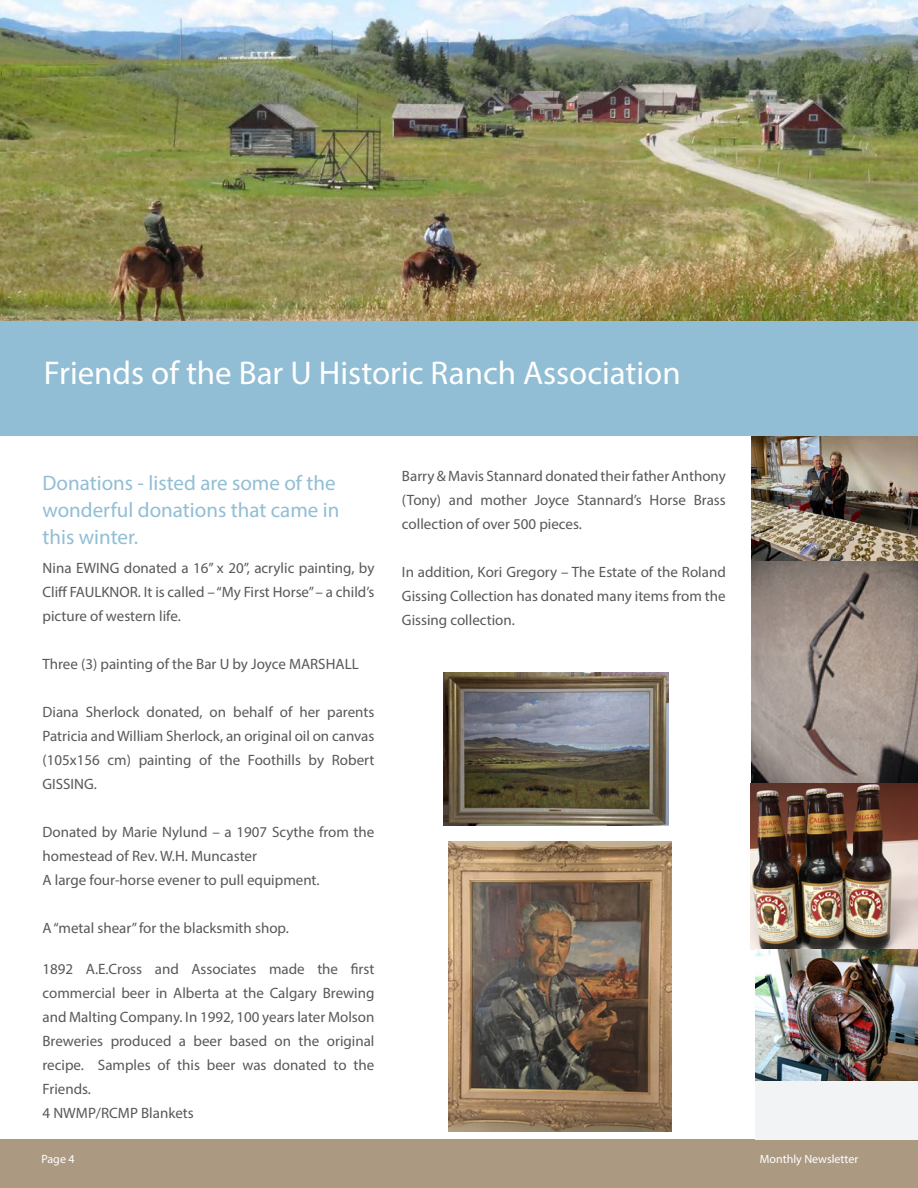
<style>
.page{position:relative;width:918px;height:1188px;background:#fff}
.page>*{position:absolute;margin:0;border:0;box-sizing:border-box;transform-origin:0 0}
.H_1_White{font:33px "Myriad Pro";color:#fff}
.Paragraph_Intro{font:21px/27px "Myriad Pro";color:#91bed4}
.B_1{font:15px/24px "Myriad Pro";color:#57585a;text-align:justify}
.t1{font:12px "Myriad Pro";color:#fff}
</style>
<div class="page">
<div style="left:0;top:1140px;width:918px;height:48px;background:#ab9982"></div>
<img style="left:0;top:0;width:918px;height:321px">
<div style="left:0;top:321px;width:918px;height:115px;background:#91bed4"></div>
<div style="left:756px;top:1006px;width:162px;height:134px;background:#f2f3f4"></div>
<img style="left:449px;top:841px;width:222px;height:290px">
<img style="left:751px;top:436px;width:167px;height:513px">
<img style="left:443px;top:673px;width:226px;height:153px">
<img style="left:756px;top:950px;width:162px;height:130px">
<p class="H_1_White" style="left:44px;top:352px;width:638px">Friends of the Bar U Historic Ranch Association</p>
<p class="Paragraph_Intro" style="left:43px;top:470px;width:298px">Donations - listed are some of the wonderful donations that came in this winter.</p>
<p class="B_1" style="left:43px;top:555px;width:333px">Nina EWING donated a 16” x 20”, acrylic painting, by Cliff FAULKNOR. It is called – “My First Horse” – a child’s picture of western life.</p>
<p class="B_1" style="left:43px;top:651px;width:318px">Three (3) painting of the Bar U by Joyce MARSHALL</p>
<p class="B_1" style="left:43px;top:699px;width:333px">Diana Sherlock donated, on behalf of her parents Patricia and William Sherlock, an original oil on canvas (105x156 cm) painting of the Foothills by Robert GISSING.</p>
<p class="B_1" style="left:43px;top:819px;width:333px">Donated by Marie Nylund – a 1907 Scythe from the homestead of Rev. W.H. Muncaster</p>
<p class="B_1" style="left:43px;top:867px;width:279px">A large four-horse evener to pull equipment.</p>
<p class="B_1" style="left:43px;top:915px;width:248px">A “metal shear” for the blacksmith shop.</p>
<p class="B_1" style="left:43px;top:956px;width:333px">1892 A.E.Cross and Associates made the first commercial beer in Alberta at the Calgary Brewing and Malting Company. In 1992, 100 years later Molson Breweries produced a beer based on the original recipe. Samples of this beer was donated to the Friends.</p>
<p class="B_1" style="left:43px;top:1100px;width:153px">4 NWMP/RCMP Blankets</p>
<p class="B_1" style="left:402px;top:464px;width:325px">Barry &amp; Mavis Stannard donated their father Anthony (Tony) and mother Joyce Stannard’s Horse Brass collection of over 500 pieces.</p>
<p class="B_1" style="left:402px;top:560px;width:325px">In addition, Kori Gregory – The Estate of the Roland Gissing Collection has donated many items from the Gissing collection.</p>
<p class="t1" style="left:41px;top:1152px;width:35px">Page 4</p>
<p class="t1" style="left:760px;top:1152px;width:100px">Monthly Newsletter</p>
</div>
